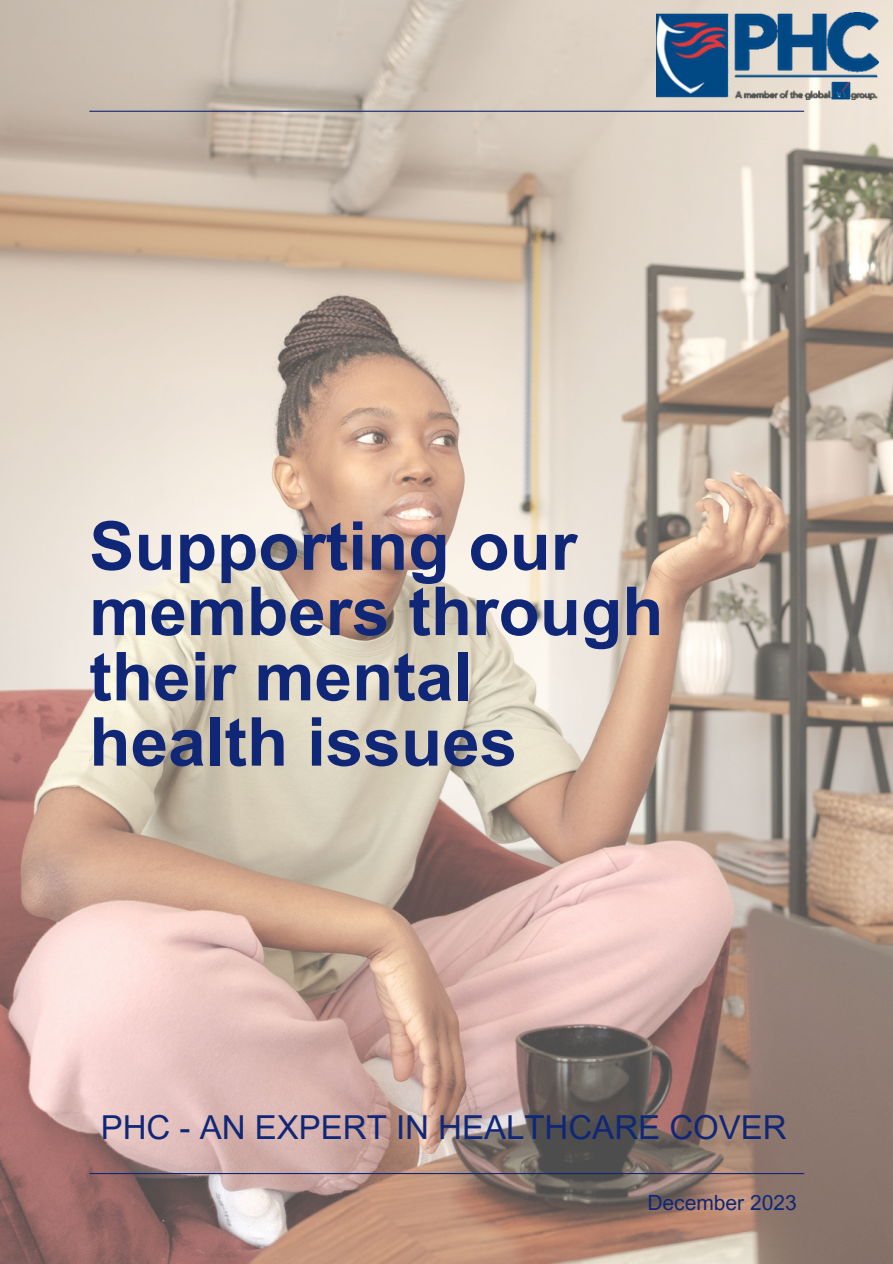
<style>
.page{position:relative;width:893px;height:1264px;background:#fff}
.page>*{position:absolute;margin:0;border:0;box-sizing:border-box;transform-origin:0 0}
.t1{font:700 67.5px/65.2px "Arial MT Pro";color:#102778}
.t2{font:33px "Arial MT Pro";color:#102778}
.t3{font:21px "Arial MT Pro";color:#102778}
</style>
<div class="page">
<img style="left:0;top:0;width:892px;height:1263px">
<hr style="left:89px;top:111px;width:715px;height:1px;background:#102778">
<img style="left:656px;top:12px;width:222px;height:87px">
<hr style="left:89px;top:1172px;width:715px;height:2px;background:#102778">
<p class="t1" style="left:89px;top:522px;width:575px">Supporting our members through their mental health issues</p>
<p class="t2" style="left:101px;top:1115px;width:687px">PHC - AN EXPERT IN HEALTHCARE COVER</p>
<p class="t3" style="left:647px;top:1194px;width:151px">December 2023</p>
</div>
